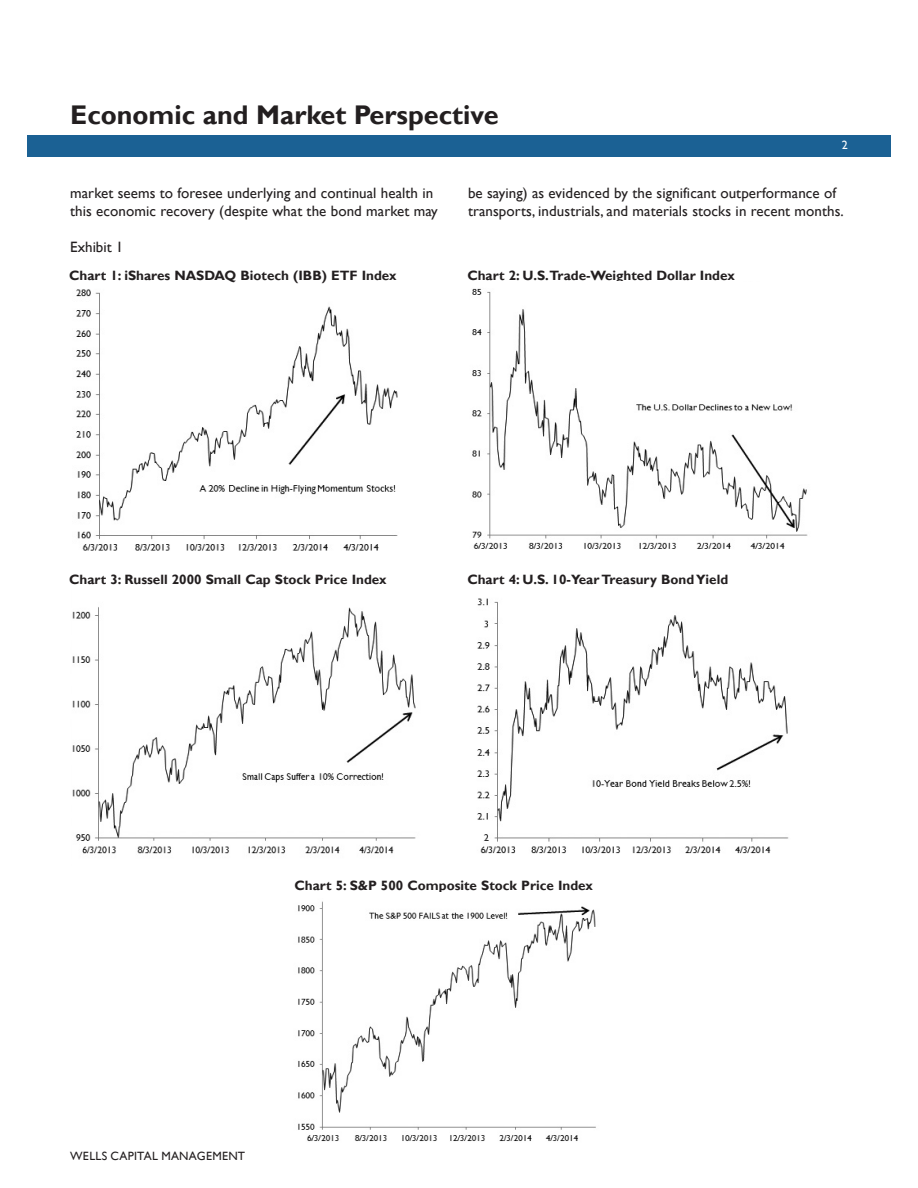
<style>
.page{position:relative;width:918px;height:1188px;background:#fff}
.page>*{position:absolute;margin:0;border:0;box-sizing:border-box;transform-origin:0 0}
.t1{font:700 27px "Gill Sans";color:#231f20}
.t2{font:700 24.75px "Gill Sans";color:#231f20}
.t3{font:15px/18px "Gill Sans";letter-spacing:.005em;color:#231f20}
.t4{font:700 13.5px "Gill Sans";color:#231f20}
.t5{font:700 12.45px "Gill Sans";color:#231f20}
.t6{font:12px "Gill Sans";letter-spacing:.025em;color:#231f20}
.t7{font:12px "Gill Sans";color:#fff}
</style>
<div class="page">
<div style="left:27px;top:135px;width:864px;height:22px;background:#1b6194"></div>
<img style="left:76px;top:289px;width:322px;height:262px">
<img style="left:472px;top:288px;width:336px;height:261px">
<img style="left:72px;top:607px;width:344px;height:247px">
<img style="left:477px;top:598px;width:312px;height:256px">
<img style="left:298px;top:901px;width:298px;height:241px">
<h1 class="t1" style="left:70px;top:99px;width:430px">Economic and Market Perspective</h1>
<p class="t7" style="left:842px;top:138px;width:7px">2</p>
<p class="t3" style="left:70px;top:184px;width:369px">market seems to foresee underlying and continual health in this economic recovery (despite what the bond market may</p>
<p class="t3" style="left:468px;top:184px;width:377px">be saying) as evidenced by the significant outperformance of transports, industrials, and materials stocks in recent months.</p>
<p class="t3" style="left:70px;top:231px;width:55px">Exhibit 1</p>
<p class="t4" style="left:69px;top:268px;width:329px">Chart 1: iShares NASDAQ Biotech (IBB) ETF Index</p>
<p class="t4" style="left:467px;top:268px;width:269px">Chart 2: U.S.Trade-Weighted Dollar Index</p>
<h2 class="t2" style="left:101px;top:200px;width:395px">Economic and Market Perspective</h2>
<p class="t3" style="left:70px;top:229px;width:55px">Exhibit 1</p>
<p class="t4" style="left:69px;top:266px;width:329px">Chart 1: iShares NASDAQ Biotech (IBB) ETF Index</p>
<p class="t4" style="left:467px;top:266px;width:269px">Chart 2: U.S.Trade-Weighted Dollar Index</p>
<p class="t3" style="left:70px;top:238px;width:55px">Exhibit 1</p>
<p class="t4" style="left:69px;top:572px;width:319px">Chart 3: Russell 2000 Small Cap Stock Price Index</p>
<p class="t4" style="left:69px;top:574px;width:319px">Chart 3: Russell 2000 Small Cap Stock Price Index</p>
<p class="t4" style="left:467px;top:572px;width:262px">Chart 4: U.S. 10-Year Treasury Bond Yield</p>
<p class="t4" style="left:467px;top:574px;width:262px">Chart 4: U.S. 10-Year Treasury Bond Yield</p>
<p class="t5" style="left:307px;top:874px;width:276px">Chart 5: S&amp;P 500 Composite Stock Price Index</p>
<p class="t4" style="left:294px;top:878px;width:300px">Chart 5: S&amp;P 500 Composite Stock Price Index</p>
<p class="t4" style="left:294px;top:880px;width:300px">Chart 5: S&amp;P 500 Composite Stock Price Index</p>
<p class="t6" style="left:70px;top:1149px;width:177px">WELLS CAPITAL MANAGEMENT</p>
</div>
